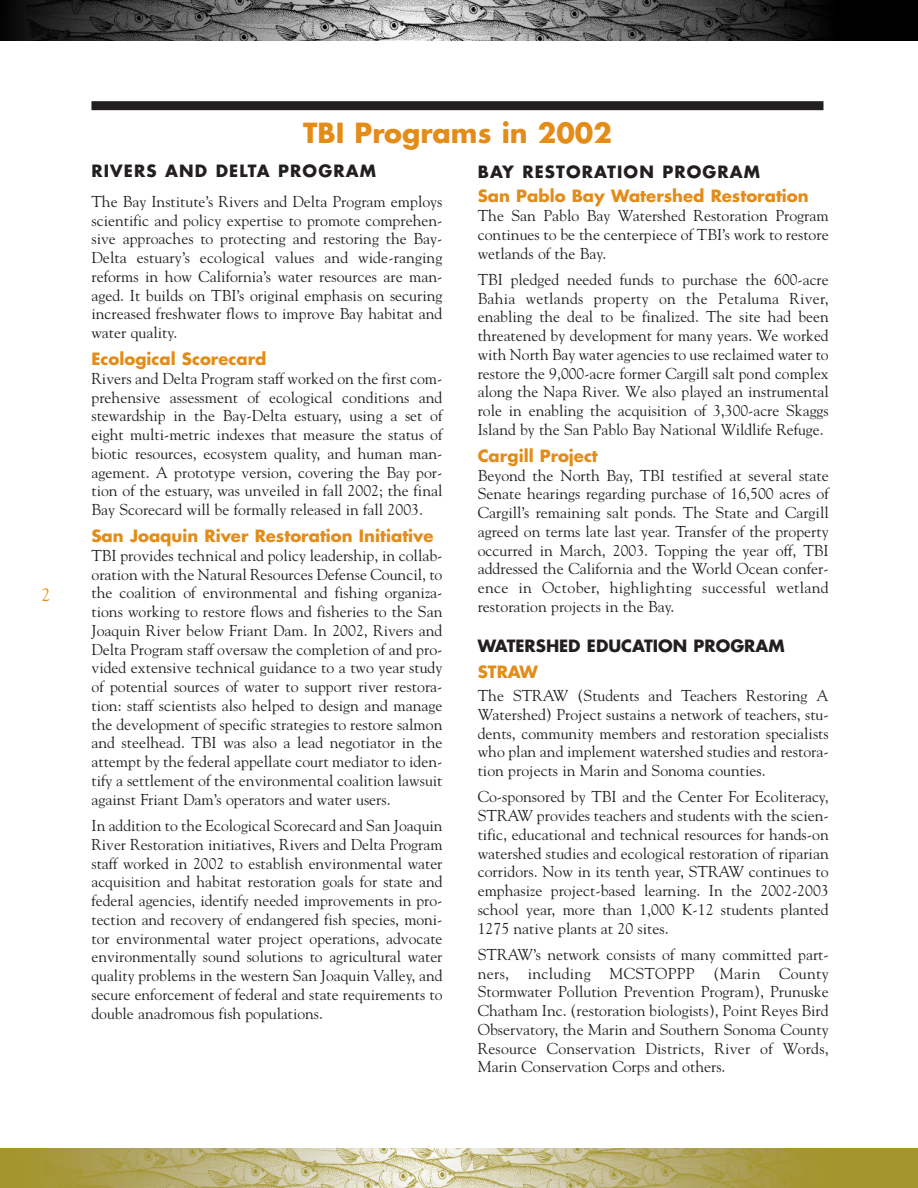
<style>
.page{position:relative;width:918px;height:1188px;background:#fff}
.page>*{position:absolute;margin:0;border:0;box-sizing:border-box;transform-origin:0 0}
.t1{font:700 27px "Futura";color:#e38c18}
.t2{font:18px "Goudy";color:#e38c18}
.t3{font:700 16.5px "Futura";color:#e38c18}
.t4{font:700 16.5px "Futura";letter-spacing:.07em;color:#231f20}
.t5{font:700 16.5px "Futura";color:#231f20}
.t6{font:15.75px/18.8px "Goudy";color:#231f20;text-align:justify}
</style>
<div class="page">
<img style="left:0;top:1149px;width:918px;height:39px">
<img style="left:0;top:0;width:918px;height:40px">
<div style="left:91px;top:101px;width:733px;height:9px;background:#231f20"></div>
<p class="t2" style="left:42px;top:587px;width:10px">2</p>
<h1 class="t1" style="left:303px;top:121px;width:310px">TBI Programs in 2002</h1>
<p class="t4" style="left:91px;top:164px;width:286px">RIVERS AND DELTA PROGRAM</p>
<p class="t6" style="left:91px;top:193px;width:353px">The Bay Institute’s Rivers and Delta Program employs scientific and policy expertise to promote comprehen&shy;sive approaches to protecting and restoring the Bay-Delta estuary’s ecological values and wide-ranging reforms in how California’s water resources are man&shy;aged. It builds on TBI’s original emphasis on securing increased freshwater flows to improve Bay habitat and water quality.</p>
<p class="t3" style="left:91px;top:351px;width:176px">Ecological Scorecard</p>
<p class="t6" style="left:91px;top:370px;width:353px">Rivers and Delta Program staff worked on the first com&shy;prehensive assessment of ecological conditions and stewardship in the Bay-Delta estuary, using a set of eight multi-metric indexes that measure the status of biotic resources, ecosystem quality, and human man&shy;agement. A prototype version, covering the Bay por&shy;tion of the estuary, was unveiled in fall 2002; the final Bay Scorecard will be formally released in fall 2003.</p>
<p class="t3" style="left:91px;top:529px;width:344px">San Joaquin River Restoration Initiative</p>
<p class="t6" style="left:91px;top:547px;width:353px">TBI provides technical and policy leadership, in collab&shy;oration with the Natural Resources Defense Council, to the coalition of environmental and fishing organiza&shy;tions working to restore flows and fisheries to the San Joaquin River below Friant Dam. In 2002, Rivers and Delta Program staff oversaw the completion of and pro&shy;vided extensive technical guidance to a two year study of potential sources of water to support river restora&shy;tion: staff scientists also helped to design and manage the development of specific strategies to restore salmon and steelhead. TBI was also a lead negotiator in the attempt by the federal appellate court mediator to iden&shy;tify a settlement of the environmental coalition lawsuit against Friant Dam’s operators and water users.</p>
<p class="t6" style="left:91px;top:817px;width:353px">In addition to the Ecological Scorecard and San Joaquin River Restoration initiatives, Rivers and Delta Program staff worked in 2002 to establish environmental water acquisition and habitat restoration goals for state and federal agencies, identify needed improvements in pro&shy;tection and recovery of endangered fish species, moni&shy;tor environmental water project operations, advocate environmentally sound solutions to agricultural water quality problems in the western San Joaquin Valley, and secure enforcement of federal and state requirements to double anadromous fish populations.</p>
<p class="t4" style="left:478px;top:165px;width:284px">BAY RESTORATION PROGRAM</p>
<p class="t3" style="left:478px;top:189px;width:333px">San Pablo Bay Watershed Restoration</p>
<p class="t6" style="left:478px;top:207px;width:353px">The San Pablo Bay Watershed Restoration Program continues to be the centerpiece of TBI’s work to restore wetlands of the Bay.</p>
<p class="t6" style="left:478px;top:271px;width:353px">TBI pledged needed funds to purchase the 600-acre Bahia wetlands property on the Petaluma River, enabling the deal to be finalized. The site had been threatened by development for many years. We worked with North Bay water agencies to use reclaimed water to restore the 9,000-acre former Cargill salt pond complex along the Napa River. We also played an instrumental role in enabling the acquisition of 3,300-acre Skaggs Island by the San Pablo Bay National Wildlife Refuge.</p>
<p class="t3" style="left:478px;top:448px;width:122px">Cargill Project</p>
<p class="t6" style="left:478px;top:467px;width:353px">Beyond the North Bay, TBI testified at several state Senate hearings regarding purchase of 16,500 acres of Cargill’s remaining salt ponds. The State and Cargill agreed on terms late last year. Transfer of the property occurred in March, 2003. Topping the year off, TBI addressed the California and the World Ocean confer&shy;ence in October, highlighting successful wetland restoration projects in the Bay.</p>
<p class="t5" style="left:478px;top:638px;width:308px">WATERSHED EDUCATION PROGRAM</p>
<p class="t3" style="left:478px;top:664px;width:62px">STRAW</p>
<p class="t6" style="left:478px;top:687px;width:353px">The STRAW (Students and Teachers Restoring A Watershed) Project sustains a network of teachers, stu&shy;dents, community members and restoration specialists who plan and implement watershed studies and restora&shy;tion projects in Marin and Sonoma counties.</p>
<p class="t6" style="left:478px;top:789px;width:353px">Co-sponsored by TBI and the Center For Ecoliteracy, STRAW provides teachers and students with the scien&shy;tific, educational and technical resources for hands-on watershed studies and ecological restoration of riparian corridors. Now in its tenth year, STRAW continues to emphasize project-based learning. In the 2002-2003 school year, more than 1,000 K-12 students planted 1275 native plants at 20 sites.</p>
<p class="t6" style="left:478px;top:946px;width:353px">STRAW’s network consists of many committed part&shy;ners, including MCSTOPPP (Marin County Stormwater Pollution Prevention Program), Prunuske Chatham Inc. (restoration biologists), Point Reyes Bird Observatory, the Marin and Southern Sonoma County Resource Conservation Districts, River of Words, Marin Conservation Corps and others.</p>
</div>
